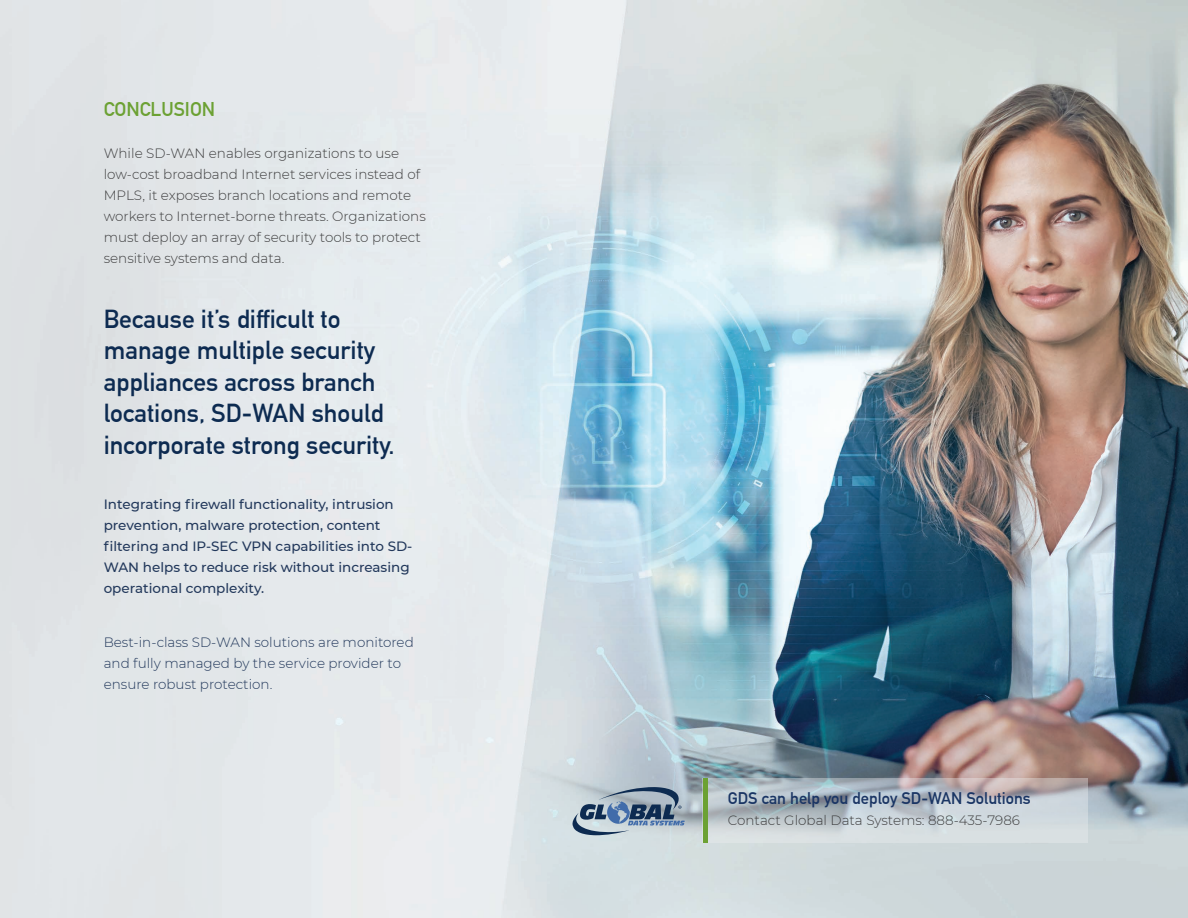
<style>
.page{position:relative;width:1188px;height:918px;background:#fff}
.page>*{position:absolute;margin:0;border:0;box-sizing:border-box;transform-origin:0 0}
.t1{font:25.5px/31.5px "DIN Mittelschrift LT";color:#0d2b51}
.t2{font:19.5px "DIN Mittelschrift LT";color:#6ca133}
.t3{font:16.5px "DIN Mittelschrift LT";color:#1a3564}
.t4{font:300 13.5px/21px "Montserrat";color:#3e3e3f}
.t5{font:500 13.5px/21px "Montserrat";color:#22385b}
.t6{font:300 13.5px/21px "Montserrat";color:#22385b}
</style>
<div class="page">
<img style="left:0;top:0;width:1188px;height:918px">
<svg style="left:573px;top:787px;width:112px;height:48px;background:#8a9daf"></svg>
<svg style="left:708px;top:778px;width:380px;height:64px;background:#c1c8cd"></svg>
<div style="left:703px;top:778px;width:5px;height:64px;background:#6ca133"></div>
<h2 class="t2" style="left:104px;top:98px;width:113px">CONCLUSION</h2>
<p class="t4" style="left:104px;top:142px;width:324px">While SD-WAN enables organizations to use low-cost broadband Internet services instead of MPLS, it exposes branch locations and remote workers to Internet-borne threats. Organizations must deploy an array of security tools to protect sensitive systems and data.</p>
<h1 class="t1" style="left:104px;top:303px;width:292px">Because it’s difficult to manage multiple security appliances across branch locations, SD-WAN should incorporate strong security.</h1>
<p class="t5" style="left:104px;top:493px;width:310px">Integrating firewall functionality, intrusion prevention, malware protection, content filtering and IP-SEC VPN capabilities into SD-WAN helps to reduce risk without increasing operational complexity.</p>
<p class="t6" style="left:104px;top:632px;width:312px">Best-in-class SD-WAN solutions are monitored and fully managed by the service provider to ensure robust protection.</p>
<p class="t3" style="left:728px;top:788px;width:305px">GDS can help you deploy SD-WAN Solutions</p>
<p class="t4" style="left:728px;top:809px;width:294px">Contact Global Data Systems: 888-435-7986</p>
</div>
